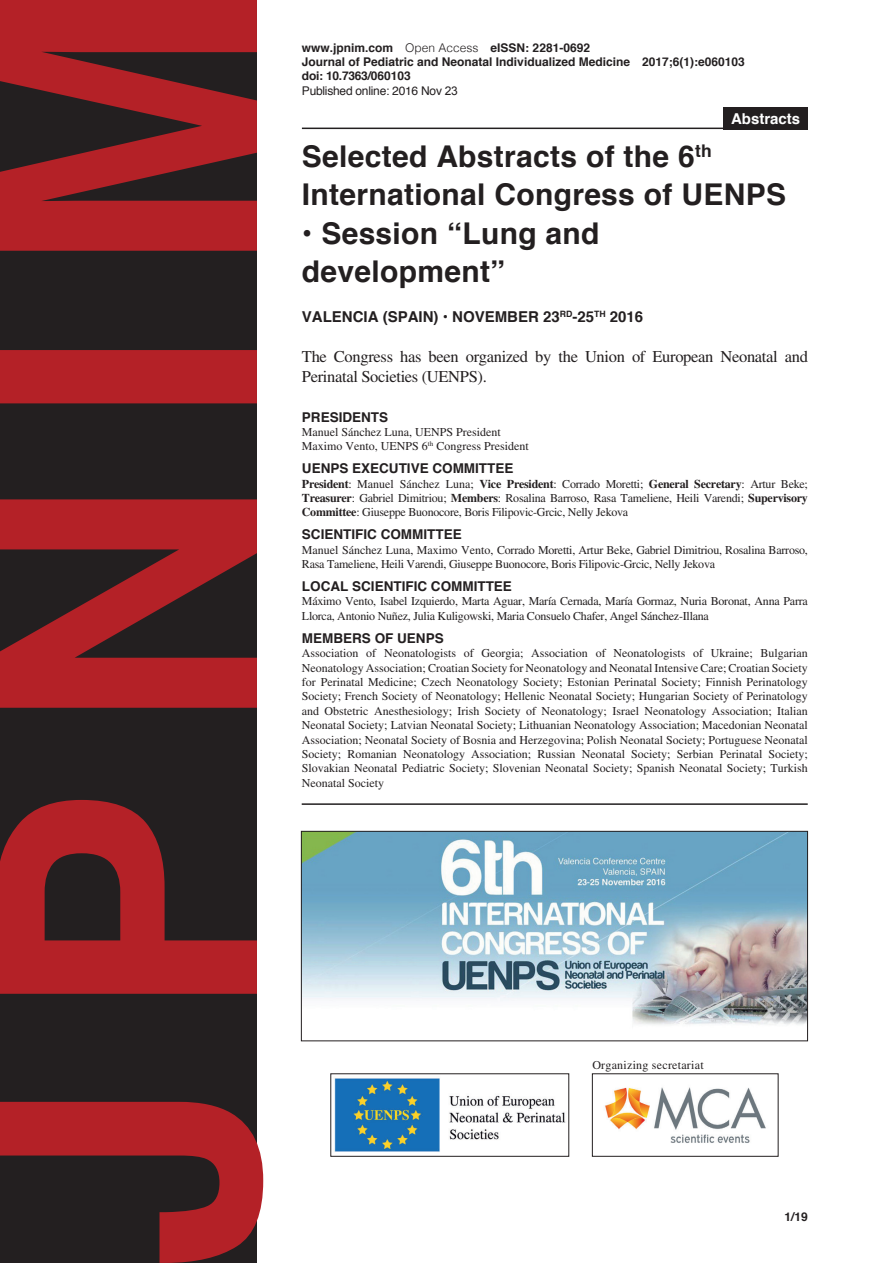
<style>
.page{position:relative;width:893px;height:1263px;background:#fff}
.page>*{position:absolute;margin:0;border:0;box-sizing:border-box;transform-origin:0 0}
.Heading1{font:700 30px/38.2px "Helvetica";letter-spacing:.01em;color:#231f20}
.Body2_A{font:16.5px/20px "Times LT Std";letter-spacing:-.02em;color:#231f20}
.Heading2_A{font:700 15px "Helvetica";color:#231f20}
.Article_Description{font:700 15px "Helvetica";color:#fff}
.Heading2_A-2{font:700 13.5px "Helvetica";color:#231f20}
.Body2_A-2{font:12px/14.4px "Times LT Std";letter-spacing:-.02em;color:#231f20;text-align:justify}
.Footer_Right{font:700 12px "Helvetica";color:#231f20}
.Body2_A-3{font:12px "Times LT Std";color:#231f20}
.Footer_Right-2{font:12px "Helvetica";letter-spacing:-.02em;color:#231f20}
.Body3{font:12px "Times LT Std";letter-spacing:.02em;color:#231f20}
.Footer_Right-3{font:700 12px "Helvetica";letter-spacing:-.02em;color:#231f20}
.Page_Right{font:700 12px "Helvetica";color:#231f20}
.s1{font-weight:300}
.s2{font-family:"Arial"}
.s3{font-weight:700}
</style>
<div class="page">
<svg style="left:0;top:0;width:263px;height:1263px;background:#652427"></svg>
<hr style="left:302px;top:128px;width:506px;height:1px;background:#231f20">
<div style="left:723px;top:107px;width:85px;height:22px;background:#231f20"></div>
<hr style="left:302px;top:803px;width:506px;height:2px;background:#231f20">
<img style="left:303px;top:833px;width:503px;height:192px">
<div style="left:301px;top:831px;width:507px;height:210px;border:1px solid #231f20"></div>
<img style="left:605px;top:1087px;width:161px;height:56px">
<div style="left:592px;top:1073px;width:186px;height:84px;border:1px solid #231f20"></div>
<img style="left:334px;top:1078px;width:232px;height:74px">
<div style="left:330px;top:1073px;width:239px;height:84px;border:1px solid #231f20"></div>
<p class="Footer_Right" style="left:302px;top:38px;width:290px">www.jpnim.com <span class="s1">Open Access</span> eISSN: 2281-0692</p>
<p class="Footer_Right" style="left:302px;top:52px;width:444px">Journal of Pediatric and Neonatal Individualized Medicine 2017;6(1):e060103</p>
<p class="Footer_Right-3" style="left:302px;top:66px;width:110px">doi: 10.7363/060103</p>
<p class="Footer_Right-2" style="left:302px;top:81px;width:158px">Published online: 2016 Nov <span class="s2">23</span></p>
<p class="Article_Description" style="left:731px;top:106px;width:71px">Abstracts</p>
<p class="Heading1" style="left:302px;top:138px;width:486px">Selected Abstracts of the 6<sup>th<br></sup>International Congress of UENPS</p>
<p class="Heading1" style="left:302px;top:214px;width:299px">• Session “Lung and development”</p>
<p class="Heading2_A" style="left:302px;top:304px;width:343px">VALENCIA (SPAIN) • NOVEMBER 23<sup>RD</sup>-25<sup>TH</sup> 2016</p>
<p class="Body2_A" style="left:302px;top:346px;width:508px">The Congress has been organized by the Union of European Neonatal and<br>Perinatal Societies (UENPS).</p>
<p class="Heading2_A-2" style="left:302px;top:406px;width:88px">PRESIDENTS</p>
<p class="Body2_A-3" style="left:302px;top:425px;width:200px">Manuel Sánchez Luna, UENPS President</p>
<p class="Body2_A-3" style="left:302px;top:439px;width:228px">Maximo Vento, UENPS 6<sup>th</sup> Congress President</p>
<p class="Heading2_A-2" style="left:302px;top:458px;width:213px">UENPS EXECUTIVE COMMITTEE</p>
<p class="Body2_A-2" style="left:302px;top:476px;width:508px"><span class="s3">President</span>: Manuel Sánchez Luna; <span class="s3">Vice President</span>: Corrado Moretti; <span class="s3">General Secretary</span>: Artur Beke; <span class="s3">Treasurer</span>: Gabriel Dimitriou; <span class="s3">Members</span>: Rosalina Barroso, Rasa Tameliene, Heili Varendi; <span class="s3">Supervisory Committee</span>: Giuseppe Buonocore, Boris Filipovic-Grcic, Nelly Jekova</p>
<p class="Heading2_A-2" style="left:302px;top:524px;width:161px">SCIENTIFIC COMMITTEE</p>
<p class="Body2_A-2" style="left:302px;top:542px;width:508px">Manuel Sánchez Luna, Maximo Vento, Corrado Moretti, Artur Beke, Gabriel Dimitriou, Rosalina Barroso,<br>Rasa Tameliene, Heili Varendi, Giuseppe Buonocore, Boris Filipovic-Grcic, Nelly Jekova</p>
<p class="Heading2_A-2" style="left:302px;top:575px;width:212px">LOCAL SCIENTIFIC COMMITTEE</p>
<p class="Body2_A-2" style="left:302px;top:594px;width:507px">Máximo Vento, Isabel Izquierdo, Marta Aguar, María Cernada, María Gormaz, Nuria Boronat, Anna Parra<br>Llorca, Antonio Nuñez, Julia Kuligowski, Maria Consuelo Chafer, Angel Sánchez-Illana</p>
<p class="Heading2_A-2" style="left:302px;top:627px;width:143px">MEMBERS OF UENPS</p>
<p class="Body2_A-2" style="left:302px;top:646px;width:508px">Association of Neonatologists of Georgia; Association of Neonatologists of Ukraine; Bulgarian Neonatology Association; Croatian Society for Neonatology and Neonatal Intensive Care; Croatian Society for Perinatal Medicine; Czech Neonatology Society; Estonian Perinatal Society; Finnish Perinatology Society; French Society of Neonatology; Hellenic Neonatal Society; Hungarian Society of Perinatology and Obstetric Anesthesiology; Irish Society of Neonatology; Israel Neonatology Association; Italian Neonatal Society; Latvian Neonatal Society; Lithuanian Neonatology Association; Macedonian Neonatal Association; Neonatal Society of Bosnia and Herzegovina; Polish Neonatal Society; Portuguese Neonatal Society; Romanian Neonatology Association; Russian Neonatal Society; Serbian Perinatal Society; Slovakian Neonatal Pediatric Society; Slovenian Neonatal Society; Spanish Neonatal Society; Turkish Neonatal Society</p>
<p class="Body3" style="left:592px;top:1058px;width:113px">Organizing secretariat</p>
<p class="Page_Right" style="left:785px;top:1207px;width:25px">1/19</p>
</div>
